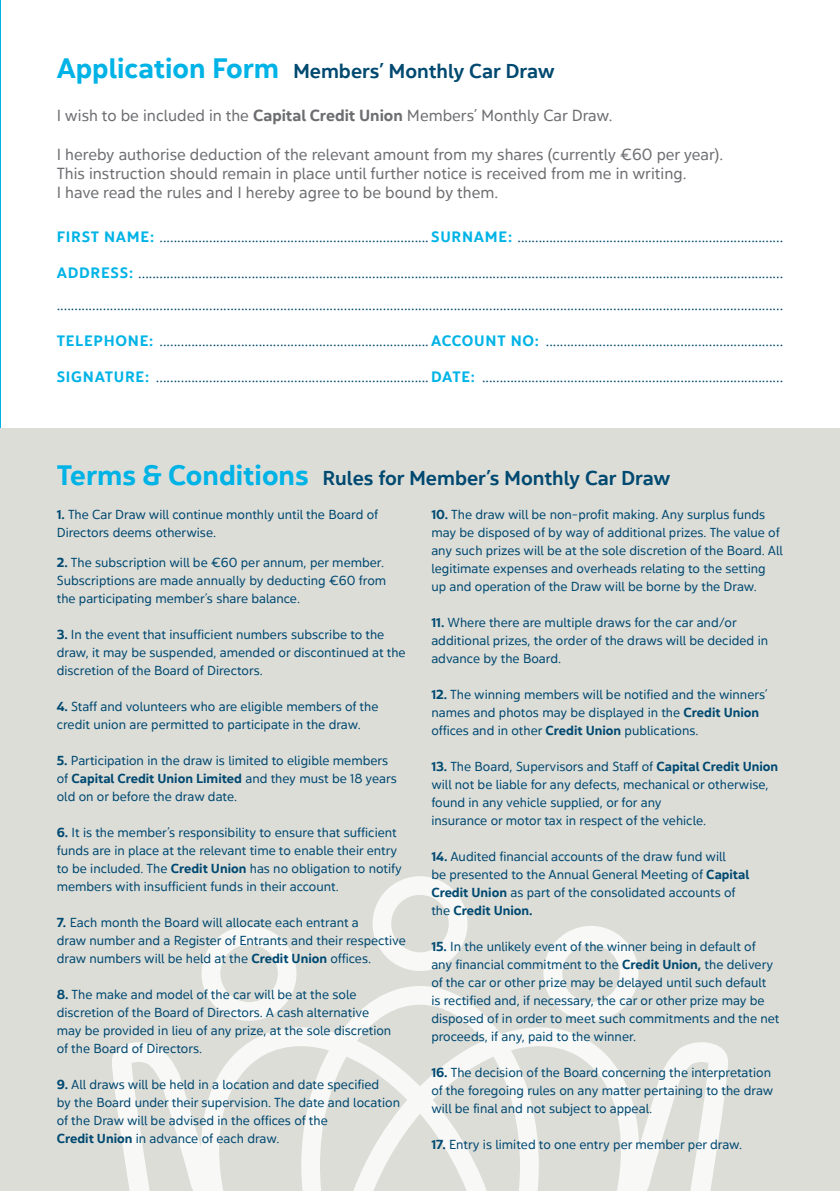
<style>
.page{position:relative;width:840px;height:1191px;background:#fff}
.page>*{position:absolute;margin:0;border:0;box-sizing:border-box;transform-origin:0 0}
.t1{font:20px "Yorkten Nor Med";color:#004970}
.t2{font:16px/19.2px "Yorkten Nor Reg";color:#6d6e71}
.t3{font:15px/32px "Yorkten Nor Reg";color:#004970}
.t4{font:13px/18px "Yorkten Nor Reg";color:#004970}
.t5{font:13px "Yorkten Nor Dem";color:#004970}
.s1{font-family:"Yorkten Nor Dem";font-size:28px;color:#00b3e6}
.s2{font-family:"Yorkten Nor Dem"}
.s3{font-family:"Yorkten Nor Dem";color:#00b3e6}
.s4{font-family:"Yorkten Nor Reg"}
</style>
<div class="page">
<hr style="left:0;top:0;width:1px;height:1191px;background:#00b3e6">
<hr style="left:0;top:81px;width:1px;height:347px;background:#6d6e71">
<div style="left:0;top:428px;width:839px;height:763px;background:#ddddd8"></div>
<svg style="left:543px;top:926px;width:95px;height:60px"></svg>
<svg style="left:372px;top:876px;width:95px;height:95px"></svg>
<svg style="left:201px;top:926px;width:95px;height:60px"></svg>
<svg style="left:112px;top:986px;width:616px;height:205px"></svg>
<h1 class="t1" style="left:57px;top:63px;width:499px"><span class="s1">Application Form</span> Members’ Monthly Car Draw</h1>
<p class="t2" style="left:57px;top:108px;width:557px">I wish to be included in the <span class="s2">Capital Credit Union</span> Members’ Monthly Car Draw.</p>
<p class="t2" style="left:57px;top:146px;width:667px">I hereby authorise deduction of the relevant amount from my shares (currently €60 per year).<br>This instruction should remain in place until further notice is received from me in writing.<br>I have read the rules and I hereby agree to be bound by them.</p>
<p class="t3" style="left:57px;top:222px;width:727px"><span class="s3">FIRST NAME:</span> ............................................................................ <span class="s3">SURNAME:</span> ...........................................................................</p>
<p class="t3" style="left:57px;top:258px;width:727px"><span class="s3">ADDRESS:</span> ...................................................................................................................................................................................... .............................................................................................................................................................................................................</p>
<p class="t3" style="left:57px;top:326px;width:727px"><span class="s3">TELEPHONE:</span> ............................................................................<span class="s3">ACCOUNT NO:</span> ...................................................................</p>
<p class="t3" style="left:57px;top:362px;width:727px"><span class="s3">SIGNATURE:</span> ............................................................................. <span class="s3">DATE:</span> .....................................................................................</p>
<h1 class="t1" style="left:57px;top:470px;width:615px"><span class="s1">Terms &amp; Conditions</span> Rules for Member’s Monthly Car Draw</h1>
<p class="t4" style="left:57px;top:506px;width:322px"><span class="s2">1.</span> The Car Draw will continue monthly until the Board of<br>Directors deems otherwise.</p>
<p class="t4" style="left:57px;top:554px;width:331px"><span class="s2">2.</span> The subscription will be €60 per annum, per member.<br>Subscriptions are made annually by deducting €60 from the participating member’s share balance.</p>
<p class="t4" style="left:57px;top:626px;width:350px"><span class="s2">3.</span> In the event that insufficient numbers subscribe to the draw, it may be suspended, amended or discontinued at the discretion of the Board of Directors.</p>
<p class="t4" style="left:57px;top:698px;width:323px"><span class="s2">4.</span> Staff and volunteers who are eligible members of the credit union are permitted to participate in the draw.</p>
<p class="t4" style="left:57px;top:752px;width:333px"><span class="s2">5.</span> Participation in the draw is limited to eligible members</p>
<p class="t5" style="left:57px;top:773px;width:341px"><span class="s4">of</span> Capital Credit Union Limited <span class="s4">and they must be 18 years</span></p>
<p class="t4" style="left:57px;top:788px;width:182px">old on or before the draw date.</p>
<p class="t4" style="left:57px;top:824px;width:346px"><span class="s2">6.</span> It is the member’s responsibility to ensure that sufficient funds are in place at the relevant time to enable their entry to be included. The <span class="s2">Credit Union</span> has no obligation to notify members with insufficient funds in their account.</p>
<p class="t4" style="left:57px;top:914px;width:350px"><span class="s2">7.</span> Each month the Board will allocate each entrant a<br>draw number and a Register of Entrants and their respective draw numbers will be held at the <span class="s2">Credit Union</span> offices.</p>
<p class="t4" style="left:57px;top:986px;width:336px"><span class="s2">8.</span> The make and model of the car will be at the sole discretion of the Board of Directors. A cash alternative may be provided in lieu of any prize, at the sole discretion of the Board of Directors.</p>
<p class="t4" style="left:57px;top:1076px;width:344px"><span class="s2">9.</span> All draws will be held in a location and date specified<br>by the Board under their supervision. The date and location of the Draw will be advised in the offices of the<br><span class="s2">Credit Union</span> in advance of each draw.</p>
<p class="t4" style="left:431px;top:506px;width:353px"><span class="s2">10.</span> The draw will be non-profit making. Any surplus funds may be disposed of by way of additional prizes. The value of any such prizes will be at the sole discretion of the Board. All legitimate expenses and overheads relating to the setting up and operation of the Draw will be borne by the Draw.</p>
<p class="t4" style="left:431px;top:614px;width:338px"><span class="s2">11.</span> Where there are multiple draws for the car and/or additional prizes, the order of the draws will be decided in advance by the Board.</p>
<p class="t4" style="left:431px;top:686px;width:337px"><span class="s2">12.</span> The winning members will be notified and the winners’ names and photos may be displayed in the <span class="s2">Credit Union </span>offices and in other <span class="s2">Credit Union</span> publications.</p>
<p class="t4" style="left:431px;top:758px;width:348px"><span class="s2">13.</span> The Board, Supervisors and Staff of <span class="s2">Capital Credit Union </span>will not be liable for any defects, mechanical or otherwise, found in any vehicle supplied, or for any<br>insurance or motor tax in respect of the vehicle.</p>
<p class="t4" style="left:431px;top:848px;width:319px"><span class="s2">14.</span> Audited financial accounts of the draw fund will<br>be presented to the Annual General Meeting of <span class="s2">Capital<br>Credit Union</span> as part of the consolidated accounts of</p>
<p class="t5" style="left:431px;top:905px;width:103px"><span class="s4">the</span> Credit Union.</p>
<p class="t4" style="left:431px;top:938px;width:349px"><span class="s2">15.</span> In the unlikely event of the winner being in default of any financial commitment to the <span class="s2">Credit Union,</span> the delivery of the car or other prize may be delayed until such default<br>is rectified and, if necessary, the car or other prize may be disposed of in order to meet such commitments and the net proceeds, if any, paid to the winner.</p>
<p class="t4" style="left:431px;top:1064px;width:343px"><span class="s2">16.</span> The decision of the Board concerning the interpretation of the foregoing rules on any matter pertaining to the draw will be final and not subject to appeal.</p>
<p class="t4" style="left:431px;top:1136px;width:312px"><span class="s2">17.</span> Entry is limited to one entry per member per draw.</p>
</div>
